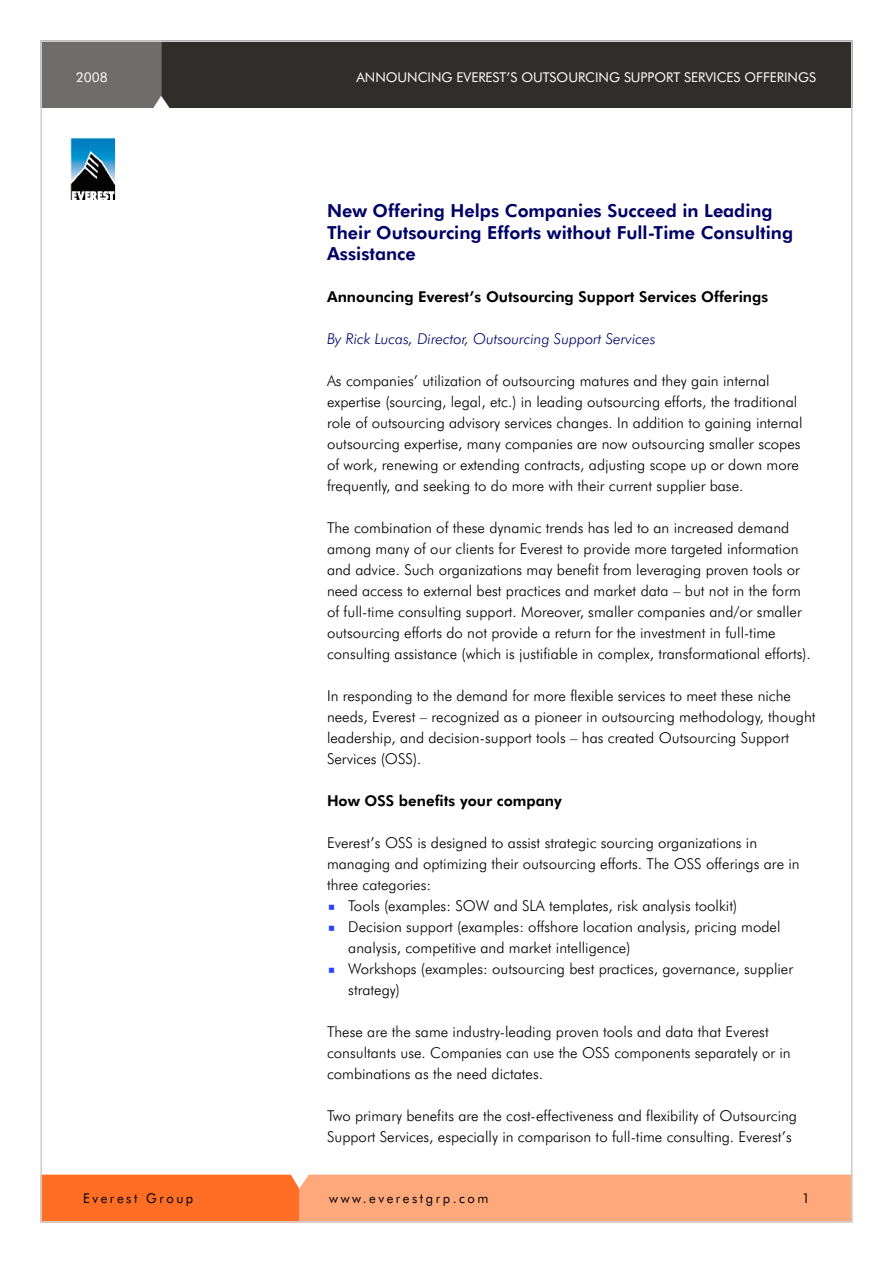
<style>
.page{position:relative;width:893px;height:1263px;background:#fff}
.page>*{position:absolute;margin:0;border:0;box-sizing:border-box;transform-origin:0 0}
.t1{font:800 18px/21.6px "Futura BT";color:#006}
.t2{font:300 15px/21px "Futura BT";color:#000}
.t3{font:800 15px "Futura BT";color:#000}
.t4{font:italic 300 15px "Futura BT";color:#006}
.t5{font:13.5px "Futura BT";color:#fff}
.t6{font:13.5px "Futura BT";letter-spacing:.195em;color:#000;scale:.96 1}
</style>
<div class="page">
<svg style="left:40px;top:1174px;width:809px;height:48px;background:#fd9864"></svg>
<div style="left:40px;top:40px;width:121px;height:68px;background:#6e6d6b"></div>
<div style="left:161px;top:40px;width:691px;height:68px;background:#302e2b"></div>
<img style="left:70px;top:138px;width:46px;height:62px">
<p class="t5" style="left:76px;top:72px;width:33px">2008</p>
<p class="t5" style="left:356px;top:72px;width:461px">ANNOUNCING EVEREST’S OUTSOURCING SUPPORT SERVICES OFFERINGS</p>
<p class="t1" style="left:327px;top:201px;width:468px">New Offering Helps Companies Succeed in Leading<br>Their Outsourcing Efforts without Full-Time Consulting<br>Assistance</p>
<p class="t3" style="left:327px;top:291px;width:443px">Announcing Everest’s Outsourcing Support Services Offerings</p>
<p class="t4" style="left:327px;top:333px;width:330px">By Rick Lucas, Director, Outsourcing Support Services</p>
<p class="t2" style="left:327px;top:372px;width:477px">As companies’ utilization of outsourcing matures and they gain internal expertise (sourcing, legal, etc.) in leading outsourcing efforts, the traditional role of outsourcing advisory services changes. In addition to gaining internal outsourcing expertise, many companies are now outsourcing smaller scopes of work, renewing or extending contracts, adjusting scope up or down more frequently, and seeking to do more with their current supplier base.</p>
<p class="t2" style="left:327px;top:519px;width:485px">The combination of these dynamic trends has led to an increased demand among many of our clients for Everest to provide more targeted information and advice. Such organizations may benefit from leveraging proven tools or need access to external best practices and market data – but not in the form of full-time consulting support. Moreover, smaller companies and/or smaller outsourcing efforts do not provide a return for the investment in full-time consulting assistance (which is justifiable in complex, transformational efforts).</p>
<p class="t2" style="left:327px;top:687px;width:490px">In responding to the demand for more flexible services to meet these niche needs, Everest – recognized as a pioneer in outsourcing methodology, thought leadership, and decision-support tools – has created Outsourcing Support Services (OSS).</p>
<p class="t3" style="left:327px;top:795px;width:236px">How OSS benefits your company</p>
<p class="t2" style="left:327px;top:834px;width:432px">Everest’s OSS is designed to assist strategic sourcing organizations in</p>
<p class="t2" style="left:327px;top:855px;width:474px">managing and optimizing their outsourcing efforts. The OSS offerings are in</p>
<p class="t2" style="left:327px;top:876px;width:106px">three categories:</p>
<p class="t2" style="left:348px;top:897px;width:390px">Tools (examples: SOW and SLA templates, risk analysis toolkit)</p>
<p class="t2" style="left:348px;top:918px;width:434px">Decision support (examples: offshore location analysis, pricing model</p>
<p class="t2" style="left:348px;top:939px;width:284px">analysis, competitive and market intelligence)</p>
<p class="t2" style="left:348px;top:960px;width:446px">Workshops (examples: outsourcing best practices, governance, supplier</p>
<p class="t2" style="left:348px;top:981px;width:53px">strategy)</p>
<p class="t2" style="left:327px;top:1023px;width:465px">These are the same industry-leading proven tools and data that Everest consultants use. Companies can use the OSS components separately or in combinations as the need dictates.</p>
<p class="t2" style="left:327px;top:1107px;width:472px">Two primary benefits are the cost-effectiveness and flexibility of Outsourcing<br>Support Services, especially in comparison to full-time consulting. Everest’s</p>
<p class="t6" style="left:83px;top:1193px;width:116px">Everest Group</p>
<p class="t6" style="left:329px;top:1193px;width:167px">www.everestgrp.com</p>
<p class="t6" style="left:802px;top:1193px;width:9px">1</p>
</div>
